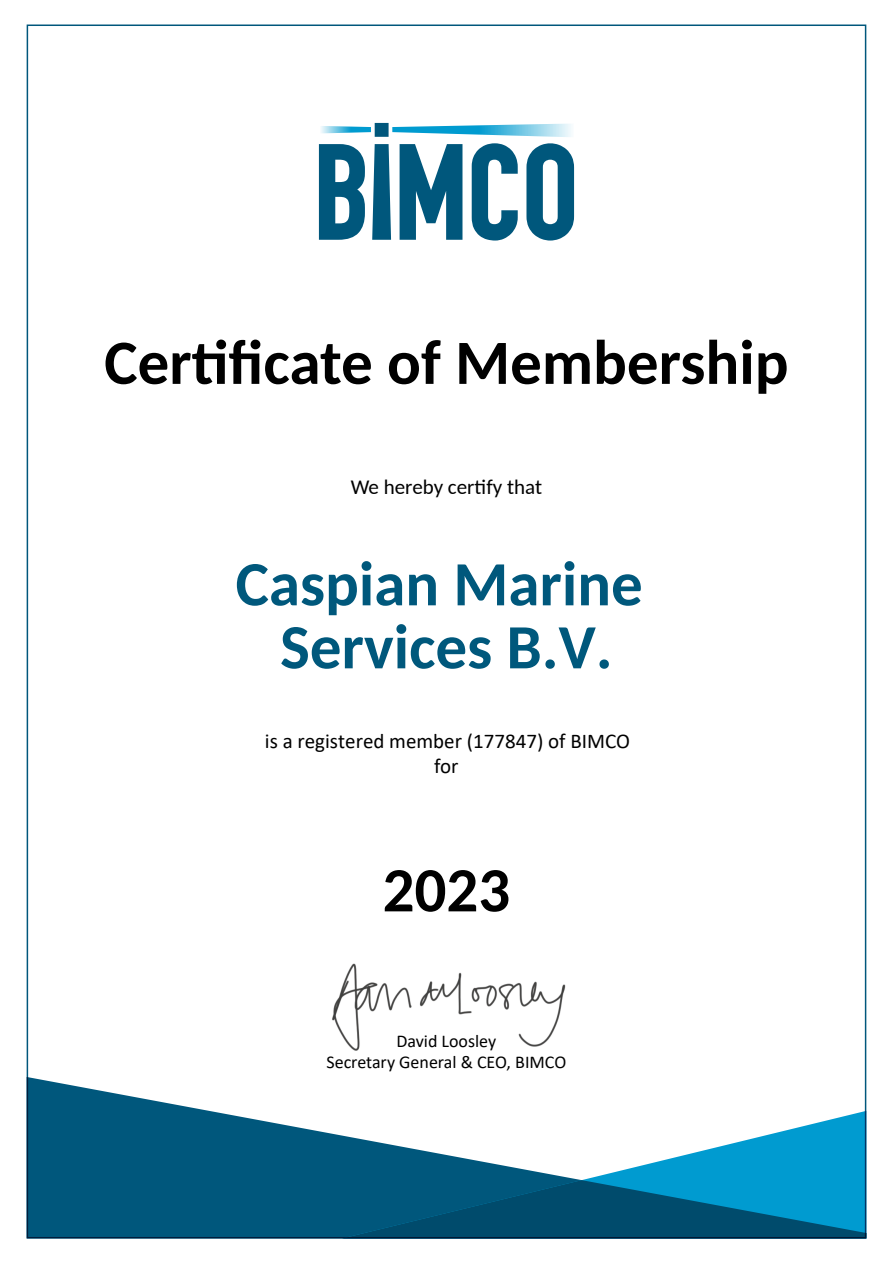
<style>
.page{position:relative;width:893px;height:1263px;background:#fff}
.page>*{position:absolute;margin:0;border:0;box-sizing:border-box;transform-origin:0 0}
.t1{font:700 63px/63px "Carlito";color:#00587c;text-align:center}
.t2{font:700 63px "Carlito";color:#000}
.t3{font:700 63px "Carlito";color:#000}
.t4{font:21px/25.2px "Calibri";color:#000;text-align:center}
.t5{font:21px "Carlito";color:#000}
.t6{font:18px/21.6px "Calibri";color:#000;text-align:center}
</style>
<div class="page">
<svg style="left:321px;top:123px;width:250px;height:14px"></svg>
<svg style="left:526px;top:143px;width:48px;height:98px"></svg>
<svg style="left:400px;top:144px;width:62px;height:96px"></svg>
<svg style="left:372px;top:144px;width:19px;height:96px;background:#236e8e"></svg>
<svg style="left:319px;top:144px;width:46px;height:96px"></svg>
<svg style="left:472px;top:143px;width:46px;height:98px"></svg>
<svg style="left:30px;top:1077px;width:312px;height:158px;fill:#00577c"></svg>
<svg style="left:342px;top:1111px;width:521px;height:69px"></svg>
<svg style="left:342px;top:1180px;width:521px;height:55px;background:#006289"></svg>
<img style="left:332px;top:963px;width:234px;height:88px">
<h1 class="t2" style="left:104px;top:320px;width:686px">Certificate of Membership</h1>
<p class="t5" style="left:351px;top:473px;width:193px">We hereby certify that</p>
<h1 class="t1" style="left:236px;top:558px;width:409px">Caspian Marine<br>Services B.V.</h1>
<p class="t4" style="left:265px;top:728px;width:367px">is a registered member (177847) of BIMCO for</p>
<h1 class="t3" style="left:383px;top:864px;width:129px">2023</h1>
<p class="t6" style="left:326px;top:1029px;width:241px">David Loosley<br>Secretary General &amp; CEO, BIMCO</p>
</div>
